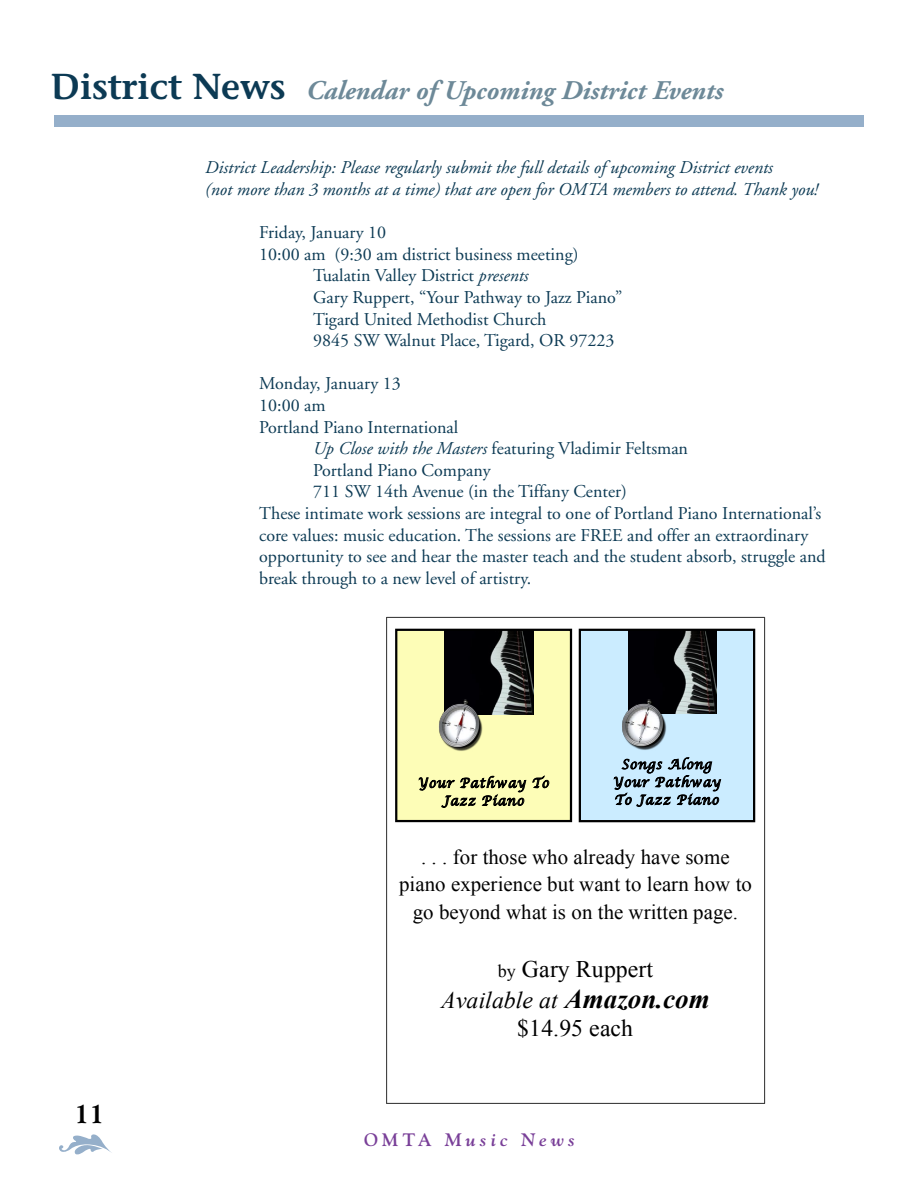
<style>
.page{position:relative;width:918px;height:1188px;background:#fff}
.page>*{position:absolute;margin:0;border:0;box-sizing:border-box;transform-origin:0 0}
.t1{font:italic 700 27px "Adobe Garamond";color:#6d8998}
.t2{font:800 27px "Goudy";color:#000}
.t3{font:23.7px/29.4px "Times New Roman";letter-spacing:.005em;color:#000;text-align:center}
.t4{font:20.85px/27.8px "Times New Roman";color:#000;text-align:center}
.t5{font:18px "Adobe Garamond";color:#0c3a54}
.t6{font:italic 18px/21.6px "Adobe Garamond";color:#0c3a54}
.t7{font:italic 700 18px "Goudy";letter-spacing:.225em;color:#793f98}
.t8{font:italic 13.2px/17.9px "Lucida Calligraphy";letter-spacing:.085em;color:#000;text-align:center;scale:.94 1}
.t9{font:13.2px "Times New Roman";color:#000;scale:.94 1}
.t10{font:italic 13.05px/17.9px "Lucida Calligraphy";letter-spacing:.085em;color:#000;text-align:center;scale:.94 1}
.t11{font:13.05px "Times New Roman";color:#000;scale:.94 1}
.s1{font-family:"Stone Informal";font-weight:600;font-style:normal;font-size:36px;color:#0c3a54}
.s2{font-style:italic}
.s3{font-size:18px}
.s4{font-weight:700;font-style:italic;font-size:27px}
.s5{font-style:normal}
</style>
<div class="page">
<div style="left:54px;top:115px;width:810px;height:11px;background:#95afca"></div>
<svg style="left:59px;top:1134px;width:53px;height:21px"></svg>
<img style="left:387px;top:623px;width:369px;height:475px">
<div style="left:397px;top:631px;width:173px;height:189px;background:#fdfdb7"></div>
<img style="left:445px;top:632px;width:88px;height:82px">
<img style="left:439px;top:696px;width:48px;height:55px">
<svg style="left:533px;top:776px;width:16px;height:12px"></svg>
<svg style="left:419px;top:776px;width:107px;height:32px"></svg>
<div style="left:395px;top:629px;width:177px;height:193px;border:2px solid #000"></div>
<div style="left:581px;top:631px;width:172px;height:189px;background:#cbecff"></div>
<img style="left:628px;top:632px;width:88px;height:82px">
<img style="left:622px;top:695px;width:48px;height:55px">
<svg style="left:614px;top:757px;width:107px;height:50px"></svg>
<div style="left:579px;top:629px;width:176px;height:193px;border:2px solid #000"></div>
<h1 class="t1" style="left:51px;top:75px;width:674px"><span class="s1">District News</span> Calendar of Upcoming District Events</h1>
<p class="t6" style="left:205px;top:157px;width:614px">District Leadership: Please regularly submit the full details of upcoming District events<br>(not more than 3 months at a time) that are open for OMTA members to attend. Thank you!</p>
<p class="t5" style="left:259px;top:223px;width:128px">Friday, January 10</p>
<p class="t5" style="left:259px;top:244px;width:321px">10:00 am (9:30 am district business meeting)</p>
<p class="t5" style="left:313px;top:266px;width:217px">Tualatin Valley District <span class="s2">presents</span></p>
<p class="t5" style="left:313px;top:288px;width:311px">Gary Ruppert, “Your Pathway to Jazz Piano”</p>
<p class="t5" style="left:313px;top:309px;width:235px">Tigard United Methodist Church</p>
<p class="t5" style="left:313px;top:331px;width:303px">9845 SW Walnut Place, Tigard, OR 97223</p>
<p class="t5" style="left:259px;top:374px;width:143px">Monday, January 13</p>
<p class="t5" style="left:259px;top:396px;width:68px">10:00 am</p>
<p class="t5" style="left:259px;top:417px;width:201px">Portland Piano International</p>
<p class="t5" style="left:313px;top:439px;width:376px"><span class="s2">Up Close with the Masters</span> featuring Vladimir Feltsman</p>
<p class="t5" style="left:313px;top:460px;width:179px">Portland Piano Company</p>
<p class="t5" style="left:313px;top:482px;width:315px">711 SW 14th Avenue (in the Tiffany Center)</p>
<p class="t5" style="left:259px;top:504px;width:564px">These intimate work sessions are integral to one of Portland Piano International’s</p>
<p class="t5" style="left:259px;top:525px;width:551px">core values: music education. The sessions are FREE and offer an extraordinary</p>
<p class="t5" style="left:259px;top:547px;width:568px">opportunity to see and hear the master teach and the student absorb, struggle and</p>
<p class="t5" style="left:259px;top:568px;width:274px">break through to a new level of artistry.</p>
<p class="t8" style="left:417px;top:774px;width:141px">Your Pathway To<br>Jazz Piano</p>
<p class="t10" style="left:613px;top:756px;width:116px">Songs Along<br>Your Pathway<br>To Jazz Piano</p>
<h1 class="t2" style="left:74px;top:1098px;width:32px">11</h1>
<p class="t4" style="left:399px;top:843px;width:354px">. . . for those who already have some piano experience but want to learn how to go beyond what is on the written page.</p>
<h2 class="t3" style="left:441px;top:954px;width:270px"><span class="s3">by</span> Gary Ruppert<br><span class="s2">Available at</span> <span class="s4">Amazon.com </span>$14.95 each</h2>
<p class="t11" style="left:633px;top:853px;width:73px">Gary Ruppert</p>
<p class="t9" style="left:450px;top:854px;width:73px">Gary Ruppert</p>
<p class="t7" style="left:364px;top:1129px;width:213px"><span class="s5">OMTA</span> Music News</p>
</div>
